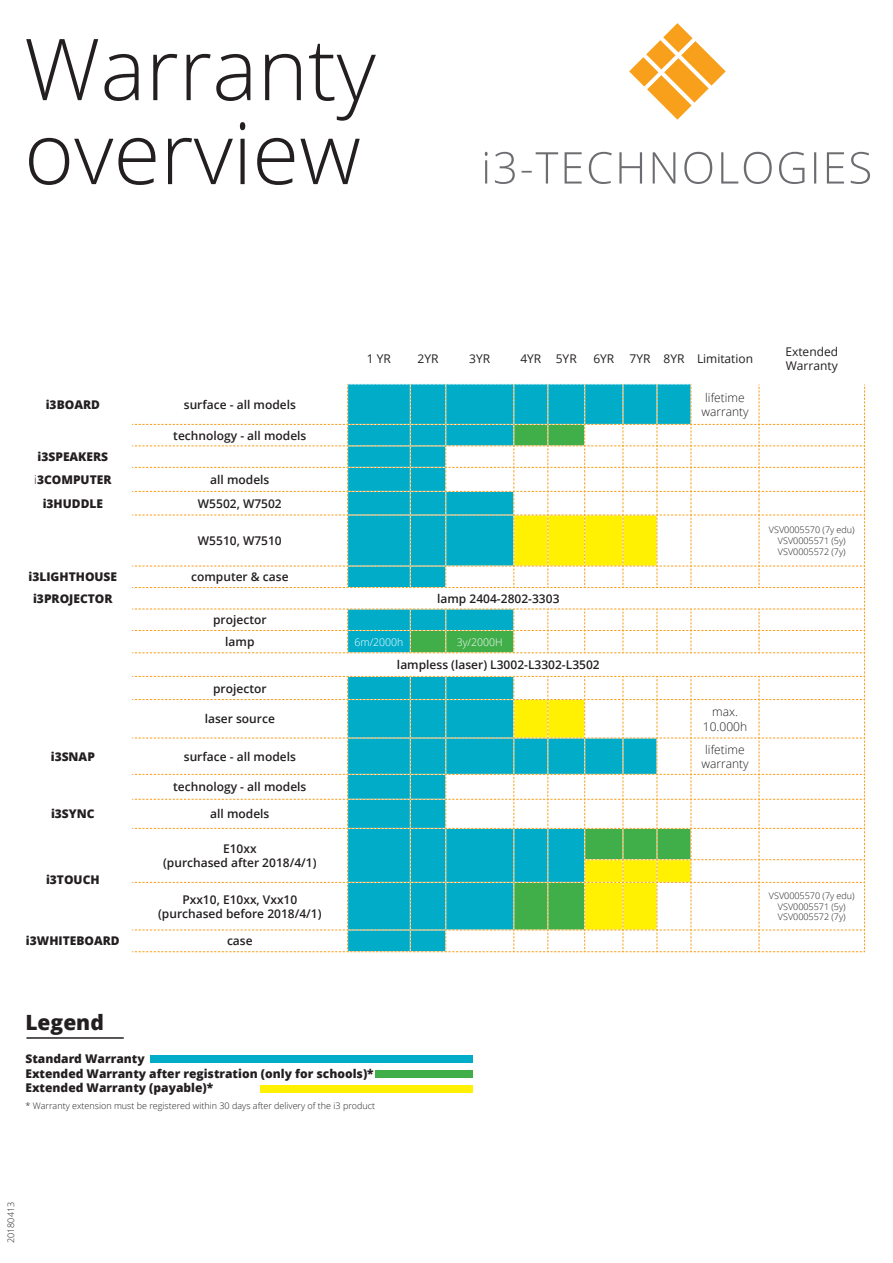
<style>
.page{position:relative;width:893px;height:1263px;background:#fff}
.page>*{position:absolute;margin:0;border:0;box-sizing:border-box;transform-origin:0 0}
.t1{font:300 85.5px/84px "Open Sans";color:#231f20}
.t2{font:800 21px "Open Sans";color:#231f20}
.t3{font:600 12px/14.4px "Open Sans";color:#231f20;text-align:center}
.t4{font:800 12px/14.4px "Open Sans";color:#231f20}
.t5{font:12px/14.4px "Open Sans";color:#231f20}
.t6{font:300 12px/14.4px "Open Sans";color:#231f20;text-align:center}
.t7{font:300 10.5px "Open Sans";color:#fff}
.t8{font:300 9px/10.8px "Open Sans";color:#231f20;text-align:center}
.s1{font-weight:300}
</style>
<div class="page">
<svg style="left:132px;top:383px;width:733px;height:569px"></svg>
<div style="left:150px;top:1055px;width:323px;height:8px;background:#00acc8"></div>
<div style="left:375px;top:1070px;width:98px;height:8px;background:#40ae49"></div>
<div style="left:260px;top:1085px;width:213px;height:8px;background:#fff101"></div>
<svg style="left:485px;top:152px;width:385px;height:32px"></svg>
<svg style="left:629px;top:23px;width:97px;height:97px"></svg>
<hr style="left:26px;top:1037px;width:98px;height:2px;background:#231f20">
<h1 class="t1" style="left:24px;top:25px;width:353px">Warranty overview</h1>
<p class="t5" style="left:367px;top:351px;width:26px">1 YR</p>
<p class="t5" style="left:418px;top:351px;width:22px">2YR</p>
<p class="t5" style="left:469px;top:351px;width:22px">3YR</p>
<p class="t5" style="left:520px;top:351px;width:58px">4YR 5YR</p>
<p class="t5" style="left:593px;top:351px;width:22px">6YR</p>
<p class="t5" style="left:629px;top:351px;width:125px">7YR 8YR Limitation</p>
<p class="t5" style="left:785px;top:344px;width:54px">Extended<br>Warranty</p>
<p class="t4" style="left:46px;top:396px;width:56px">i3BOARD</p>
<p class="t3" style="left:184px;top:397px;width:114px">surface - all models</p>
<p class="t6" style="left:701px;top:390px;width:49px">lifetime warranty</p>
<p class="t3" style="left:173px;top:428px;width:135px">technology - all models</p>
<p class="t4" style="left:34px;top:445px;width:79px;line-height:22.8px">i3SPEAKERS <span class="s1">i</span>3COMPUTER</p>
<p class="t3" style="left:210px;top:472px;width:61px">all models</p>
<p class="t4" style="left:43px;top:496px;width:62px">i3HUDDLE</p>
<p class="t3" style="left:198px;top:496px;width:85px">W5502, W7502</p>
<p class="t3" style="left:198px;top:533px;width:85px">W5510, W7510</p>
<p class="t8" style="left:769px;top:524px;width:87px">VSV0005570 (7y edu)<br>VSV0005571 (5y)<br>VSV0005572 (7y)</p>
<p class="t4" style="left:29px;top:569px;width:90px">i3LIGHTHOUSE</p>
<p class="t3" style="left:191px;top:569px;width:99px">computer &amp; case</p>
<p class="t4" style="left:33px;top:591px;width:81px">i3PROJECTOR</p>
<p class="t3" style="left:437px;top:591px;width:124px">lamp 2404-2802-3303</p>
<p class="t3" style="left:213px;top:609px;width:55px;line-height:21.9px">projector lamp</p>
<p class="t7" style="left:354px;top:635px;width:51px">6m/2000h</p>
<p class="t7" style="left:457px;top:635px;width:47px">3y/2000H</p>
<p class="t3" style="left:397px;top:657px;width:204px">lampless (laser) L3002-L3302-L3502</p>
<p class="t3" style="left:213px;top:681px;width:55px">projector</p>
<p class="t3" style="left:205px;top:711px;width:72px">laser source</p>
<p class="t6" style="left:703px;top:704px;width:46px">max.<br>10.000h</p>
<p class="t4" style="left:51px;top:749px;width:46px">i3SNAP</p>
<p class="t3" style="left:184px;top:749px;width:114px">surface - all models</p>
<p class="t6" style="left:701px;top:742px;width:49px">lifetime warranty</p>
<p class="t3" style="left:173px;top:780px;width:135px">technology - all models</p>
<p class="t4" style="left:51px;top:806px;width:45px">i3SYNC</p>
<p class="t3" style="left:210px;top:807px;width:61px">all models</p>
<p class="t4" style="left:46px;top:871px;width:55px">i3TOUCH</p>
<p class="t3" style="left:163px;top:841px;width:155px">E10xx<br>(purchased after 2018/4/1)</p>
<p class="t3" style="left:158px;top:892px;width:165px">Pxx10, E10xx, Vxx10 (purchased before 2018/4/1)</p>
<p class="t8" style="left:769px;top:890px;width:87px">VSV0005570 (7y edu)<br>VSV0005571 (5y)<br>VSV0005572 (7y)</p>
<p class="t4" style="left:26px;top:933px;width:95px">i3WHITEBOARD</p>
<p class="t3" style="left:227px;top:934px;width:27px">case</p>
<h2 class="t2" style="left:25px;top:1006px;width:80px">Legend</h2>
<p class="t4" style="left:26px;top:1051px;width:350px">Standard Warranty<br>Extended Warranty after registration (only for schools)*<br>Extended Warranty (payable)*</p>
<p class="t8" style="left:26px;top:1100px;width:351px">* Warranty extension must be registered within 30 days after delivery of the i3 product</p>
<p class="t8" style="left:5px;top:1243px;width:43px;rotate:-90deg">20180413</p>
</div>
